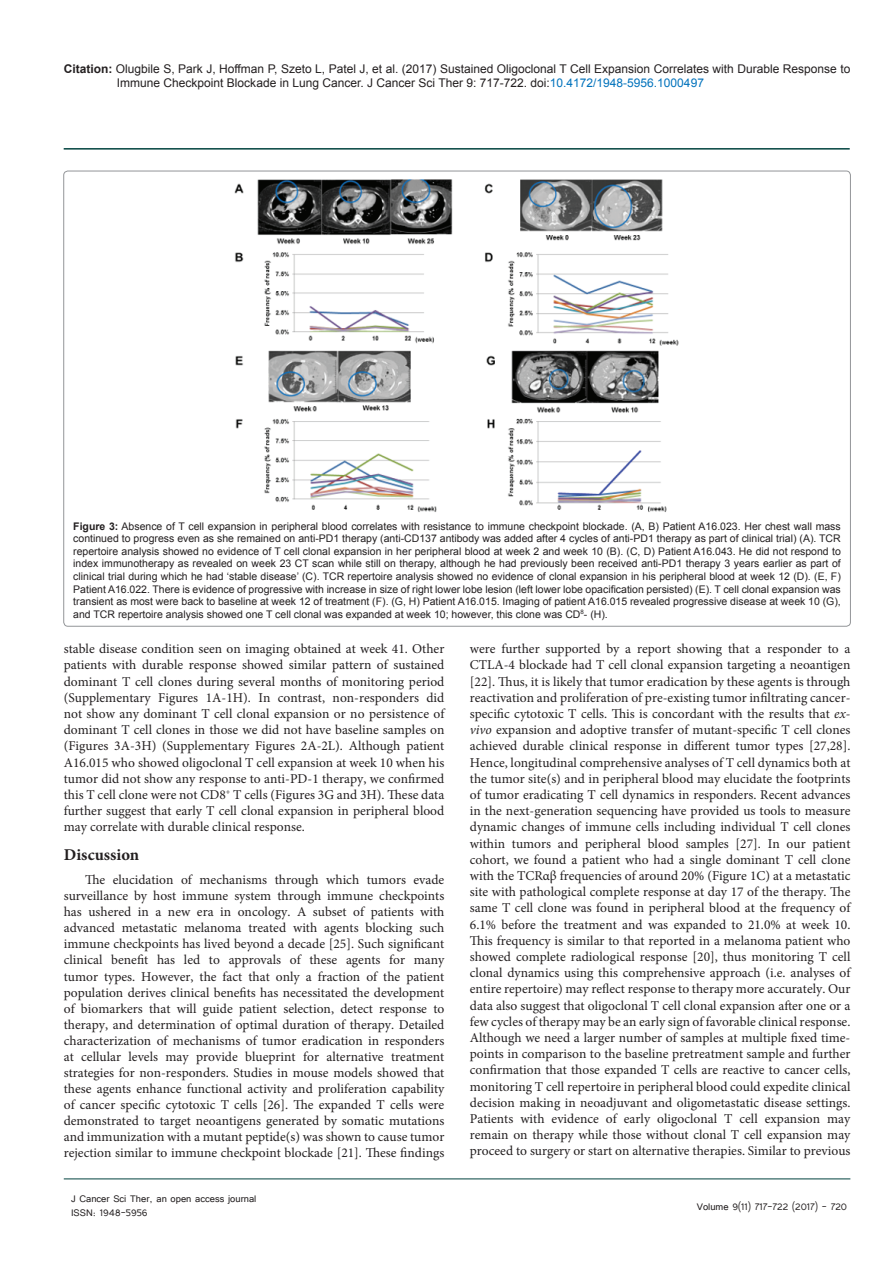
<style>
.page{position:relative;width:893px;height:1263px;background:#fff}
.page>*{position:absolute;margin:0;border:0;box-sizing:border-box;transform-origin:0 0}
.SH{font:700 16.5px "Minion Pro";color:#231f20}
.t1{font:13.5px/16.2px "Minion Pro";color:#231f20;text-align:justify}
.t2{font:12px/14.4px "Arial";color:#231f20}
.t3{font:12px/14.4px "Tunga";color:#231f20}
.t4{font:10.5px/12.6px "Arial";color:#231f20;text-align:justify}
.s1{font-weight:700}
.s2{color:#0072bc}
.s3{font-style:italic}
</style>
<div class="page">
<hr style="left:64px;top:148px;width:786px;height:2px;background:#02433f">
<hr style="left:64px;top:1179px;width:786px;height:1px;background:#02433f">
<img style="left:234px;top:180px;width:445px;height:332px">
<p class="t2" style="left:117px;top:61px;width:735px;text-indent:-53px"><span class="s1">Citation:</span> Olugbile S, Park J, Hoffman P, Szeto L, Patel J, et al. (2017) Sustained Oligoclonal T Cell Expansion Correlates with Durable Response to<br>Immune Checkpoint Blockade in Lung Cancer. J Cancer Sci Ther 9: 717-722. doi:<span class="s2">10.4172/1948-5956.1000497</span></p>
<p class="t4" style="left:73px;top:520px;width:769px"><span class="s1">Figure 3:</span> Absence of T cell expansion in peripheral blood correlates with resistance to immune checkpoint blockade. (A, B) Patient A16.023. Her chest wall mass continued to progress even as she remained on anti-PD1 therapy (anti-CD137 antibody was added after 4 cycles of anti-PD1 therapy as part of clinical trial) (A). TCR repertoire analysis showed no evidence of T cell clonal expansion in her peripheral blood at week 2 and week 10 (B). (C, D) Patient A16.043. He did not respond to index immunotherapy as revealed on week 23 CT scan while still on therapy, although he had previously been received anti-PD1 therapy 3 years earlier as part of clinical trial during which he had ‘stable disease’ (C). TCR repertoire analysis showed no evidence of clonal expansion in his peripheral blood at week 12 (D). (E, F)<br>Patient A16.022. There is evidence of progressive with increase in size of right lower lobe lesion (left lower lobe opacification persisted) (E). T cell clonal expansion was transient as most were back to baseline at week 12 of treatment (F). (G, H) Patient A16.015. Imaging of patient A16.015 revealed progressive disease at week 10 (G), and TCR repertoire analysis showed one T cell clonal was expanded at week 10; however, this clone was CD<sup>8</sup>- (H).</p>
<p class="t1" style="left:64px;top:641px;width:382px">stable disease condition seen on imaging obtained at week 41. Other patients with durable response showed similar pattern of sustained dominant T cell clones during several months of monitoring period (Supplementary Figures 1A-1H). In contrast, non-responders did not show any dominant T cell clonal expansion or no persistence of dominant T cell clones in those we did not have baseline samples on (Figures 3A-3H) (Supplementary Figures 2A-2L). Although patient A16.015 who showed oligoclonal T cell expansion at week 10 when his tumor did not show any response to anti-PD-1 therapy, we confirmed this T cell clone were not CD8<sup>+</sup> T cells (Figures 3G and 3H). These data further suggest that early T cell clonal expansion in peripheral blood may correlate with durable clinical response.</p>
<p class="SH" style="left:64px;top:843px;width:77px">Discussion</p>
<p class="t1" style="left:64px;top:872px;width:382px;text-indent:21px">The elucidation of mechanisms through which tumors evade surveillance by host immune system through immune checkpoints has ushered in a new era in oncology. A subset of patients with advanced metastatic melanoma treated with agents blocking such immune checkpoints has lived beyond a decade [25]. Such significant clinical benefit has led to approvals of these agents for many tumor types. However, the fact that only a fraction of the patient population derives clinical benefits has necessitated the development of biomarkers that will guide patient selection, detect response to therapy, and determination of optimal duration of therapy. Detailed characterization of mechanisms of tumor eradication in responders at cellular levels may provide blueprint for alternative treatment strategies for non-responders. Studies in mouse models showed that these agents enhance functional activity and proliferation capability of cancer specific cytotoxic T cells [26]. The expanded T cells were demonstrated to target neoantigens generated by somatic mutations and immunization with a mutant peptide(s) was shown to cause tumor rejection similar to immune checkpoint blockade [21]. These findings</p>
<p class="t1" style="left:470px;top:641px;width:382px">were further supported by a report showing that a responder to a CTLA-4 blockade had T cell clonal expansion targeting a neoantigen [22]. Thus, it is likely that tumor eradication by these agents is through reactivation and proliferation of pre-existing tumor infiltrating cancer&shy;specific cytotoxic T cells. This is concordant with the results that <span class="s3">ex&shy;vivo</span> expansion and adoptive transfer of mutant-specific T cell clones achieved durable clinical response in different tumor types [27,28].<br>Hence, longitudinal comprehensive analyses of T cell dynamics both at the tumor site(s) and in peripheral blood may elucidate the footprints of tumor eradicating T cell dynamics in responders. Recent advances in the next-generation sequencing have provided us tools to measure dynamic changes of immune cells including individual T cell clones within tumors and peripheral blood samples [27]. In our patient cohort, we found a patient who had a single dominant T cell clone with the TCRαβ frequencies of around 20% (Figure 1C) at a metastatic site with pathological complete response at day 17 of the therapy. The same T cell clone was found in peripheral blood at the frequency of 6.1% before the treatment and was expanded to 21.0% at week 10.<br>This frequency is similar to that reported in a melanoma patient who showed complete radiological response [20], thus monitoring T cell clonal dynamics using this comprehensive approach (i.e. analyses of entire repertoire) may reflect response to therapy more accurately. Our data also suggest that oligoclonal T cell clonal expansion after one or a few cycles of therapy may be an early sign of favorable clinical response.<br>Although we need a larger number of samples at multiple fixed time&shy;points in comparison to the baseline pretreatment sample and further confirmation that those expanded T cells are reactive to cancer cells, monitoring T cell repertoire in peripheral blood could expedite clinical decision making in neoadjuvant and oligometastatic disease settings.<br>Patients with evidence of early oligoclonal T cell expansion may remain on therapy while those without clonal T cell expansion may proceed to surgery or start on alternative therapies. Similar to previous</p>
<p class="t3" style="left:71px;top:1190px;width:187px">J Cancer Sci Ther, an open access journal<br>ISSN: 1948-5956</p>
<p class="t3" style="left:697px;top:1199px;width:152px">Volume 9(11) 717-722 (2017) - 720</p>
</div>
